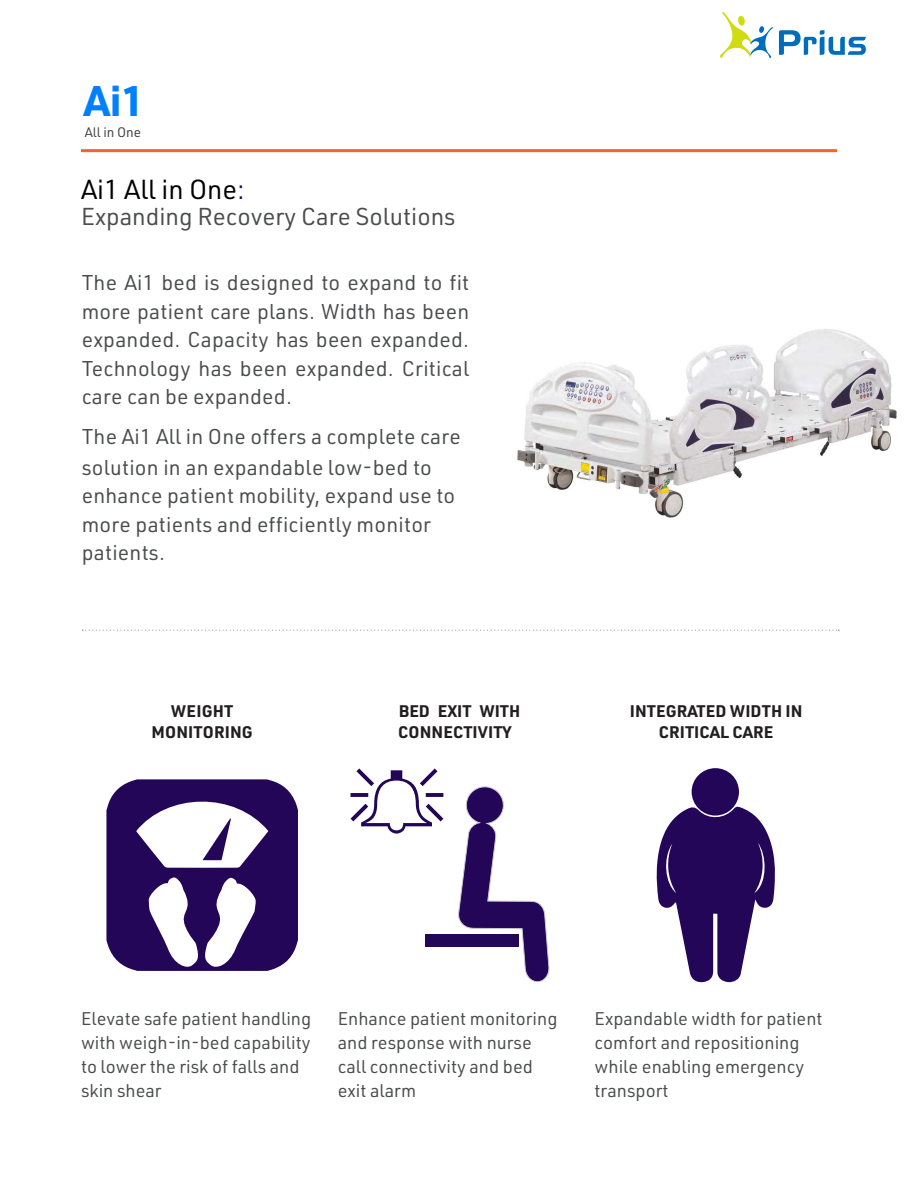
<style>
.page{position:relative;width:918px;height:1188px;background:#fff}
.page>*{position:absolute;margin:0;border:0;box-sizing:border-box;transform-origin:0 0}
.t1{font:700 42px "URWDIN";color:#0080ff}
.t2{font:27px "URWDIN";color:#000}
.t3{font:24px "URWDIN";color:#4b4c4d}
.t4{font:21px/28.5px "URWDIN";letter-spacing:.01em;color:#4b4c4d}
.t5{font:18px/24px "URWDIN";color:#4b4c4d}
.t6{font:700 16.5px/21px "URWDIN";letter-spacing:.005em;color:#231f20;text-align:center}
.t7{font:13.5px "URWDIN";color:#404040}
.s1{color:#230658}
</style>
<div class="page">
<hr style="left:81px;top:149px;width:756px;height:3px;background:#f26428">
<svg style="left:82px;top:630px;width:757px;height:1px"></svg>
<div style="left:425px;top:935px;width:94px;height:12px;background:#230658"></div>
<svg style="left:457px;top:786px;width:92px;height:196px"></svg>
<svg style="left:656px;top:806px;width:119px;height:177px"></svg>
<div style="left:692px;top:768px;width:47px;height:48px;background:#230658;border-radius:50%"></div>
<svg style="left:106px;top:779px;width:192px;height:192px"></svg>
<svg style="left:351px;top:768px;width:92px;height:66px"></svg>
<img style="left:517px;top:329px;width:380px;height:189px">
<img style="left:721px;top:12px;width:144px;height:45px">
<h1 class="t1" style="left:84px;top:72px;width:62px">Ai1</h1>
<p class="t7" style="left:85px;top:124px;width:58px">All in One</p>
<p class="t2" style="left:81px;top:171px;width:165px">Ai1 All in One<span class="s1">:</span></p>
<p class="t3" style="left:81px;top:200px;width:376px">Expanding Recovery Care Solutions</p>
<p class="t4" style="left:82px;top:268px;width:389px;text-align:justify">The Ai1 bed is designed to expand to fit more patient care plans. Width has been expanded. Capacity has been expanded.<br>Technology has been expanded. Critical care can be expanded.</p>
<p class="t4" style="left:82px;top:421px;width:381px;line-height:30.5px">The Ai1 All in One offers a complete care solution in an expandable low-bed to</p>
<p class="t4" style="left:82px;top:481px;width:375px">enhance patient mobility, expand use to more patients and efficiently monitor patients.</p>
<p class="t6" style="left:152px;top:700px;width:103px">WEIGHT<br>MONITORING</p>
<p class="t6" style="left:398px;top:700px;width:124px;text-align:left">BED EXIT WITH<br>CONNECTIVITY</p>
<p class="t6" style="left:630px;top:700px;width:174px">INTEGRATED WIDTH IN<br>CRITICAL CARE</p>
<p class="t5" style="left:81px;top:1006px;width:232px">Elevate safe patient handling with weigh-in-bed capability to lower the risk of falls and skin shear</p>
<p class="t5" style="left:338px;top:1006px;width:221px">Enhance patient monitoring and response with nurse call connectivity and bed exit alarm</p>
<p class="t5" style="left:595px;top:1006px;width:229px">Expandable width for patient comfort and repositioning while enabling emergency transport</p>
</div>
